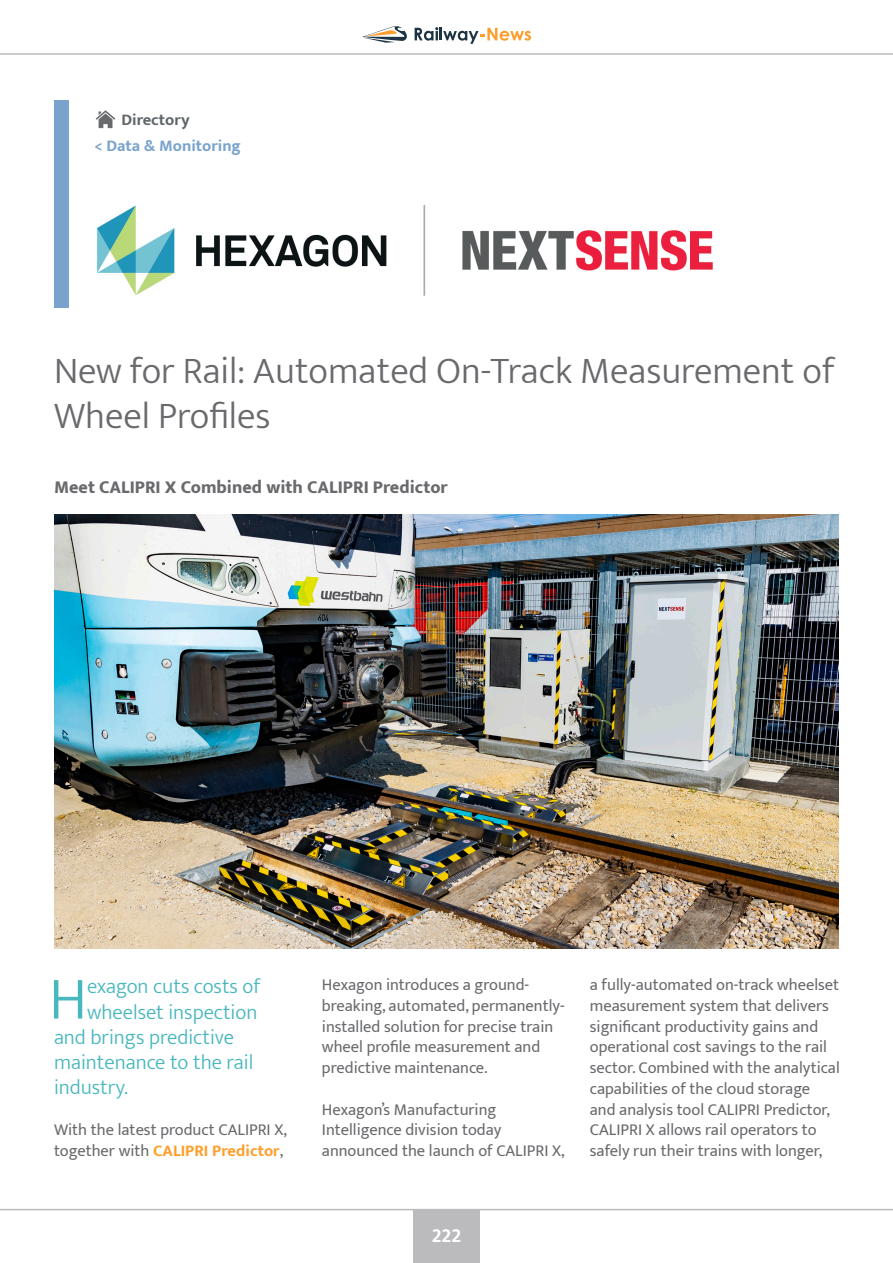
<style>
.page{position:relative;width:893px;height:1263px;background:#fff}
.page>*{position:absolute;margin:0;border:0;box-sizing:border-box;transform-origin:0 0}
.t1{font:300 61.05px "Mukta";color:#49b7be}
.t2{font:300 37.5px/45px "Mukta";color:#696a6d}
.t3{font:300 21px "Mukta";color:#49b7be}
.t4{font:700 21px "Mukta Mahee";color:#fff}
.t5{font:800 18px "Mukta";color:#696a6d}
.t6{font:16.5px/20.7px "Mukta";color:#696a6d}
.t7{font:700 16.5px "Mukta";color:#79a3cd}
.t8{font:700 16.5px "Mukta";color:#606669}
.s1{font-weight:700;color:#fe9e2b}
</style>
<div class="page">
<img style="left:95px;top:110px;width:21px;height:19px">
<div style="left:54px;top:100px;width:14px;height:207px;background:#79a3cd"></div>
<img style="left:96px;top:205px;width:617px;height:91px">
<img style="left:54px;top:514px;width:785px;height:435px">
<svg style="left:362px;top:26px;width:45px;height:17px"></svg>
<svg style="left:415px;top:27px;width:116px;height:17px"></svg>
<hr style="left:0;top:1209px;width:893px;height:1px;background:#bbbbbd">
<div style="left:413px;top:1209px;width:67px;height:54px;background:#bbbbbd"></div>
<hr style="left:0;top:53px;width:893px;height:2px;background:#bbbdbe">
<p class="t8" style="left:121px;top:110px;width:70px">Directory</p>
<p class="t7" style="left:95px;top:136px;width:148px">&lt; Data &amp; Monitoring</p>
<p class="t2" style="left:54px;top:347px;width:782px">New for Rail: Automated On-Track Measurement of<br>Wheel Profiles</p>
<p class="t5" style="left:54px;top:476px;width:395px">Meet CALIPRI X Combined with CALIPRI Predictor</p>
<p class="t1" style="left:49px;top:962px;width:39px">H</p>
<p class="t3" style="left:87px;top:974px;width:175px">exagon cuts costs of</p>
<p class="t3" style="left:87px;top:999px;width:172px">wheelset inspection</p>
<p class="t3" style="left:54px;top:1024px;width:182px">and brings predictive</p>
<p class="t3" style="left:54px;top:1049px;width:201px">maintenance to the rail</p>
<p class="t3" style="left:54px;top:1074px;width:75px">industry.</p>
<p class="t6" style="left:54px;top:1119px;width:234px">With the latest product CALIPRI X, together with <span class="s1">CALIPRI Predictor</span>,</p>
<p class="t6" style="left:322px;top:974px;width:244px">Hexagon introduces a ground&shy;breaking, automated, permanently&shy;installed solution for precise train wheel profile measurement and predictive maintenance.</p>
<p class="t6" style="left:322px;top:1098px;width:244px">Hexagon’s Manufacturing<br>Intelligence division today announced the launch of CALIPRI X,</p>
<p class="t6" style="left:590px;top:974px;width:251px">a fully-automated on-track wheelset measurement system that delivers significant productivity gains and operational cost savings to the rail sector. Combined with the analytical capabilities of the cloud storage and analysis tool CALIPRI Predictor, CALIPRI X allows rail operators to safely run their trains with longer,</p>
<p class="t4" style="left:432px;top:1222px;width:31px">222</p>
</div>
